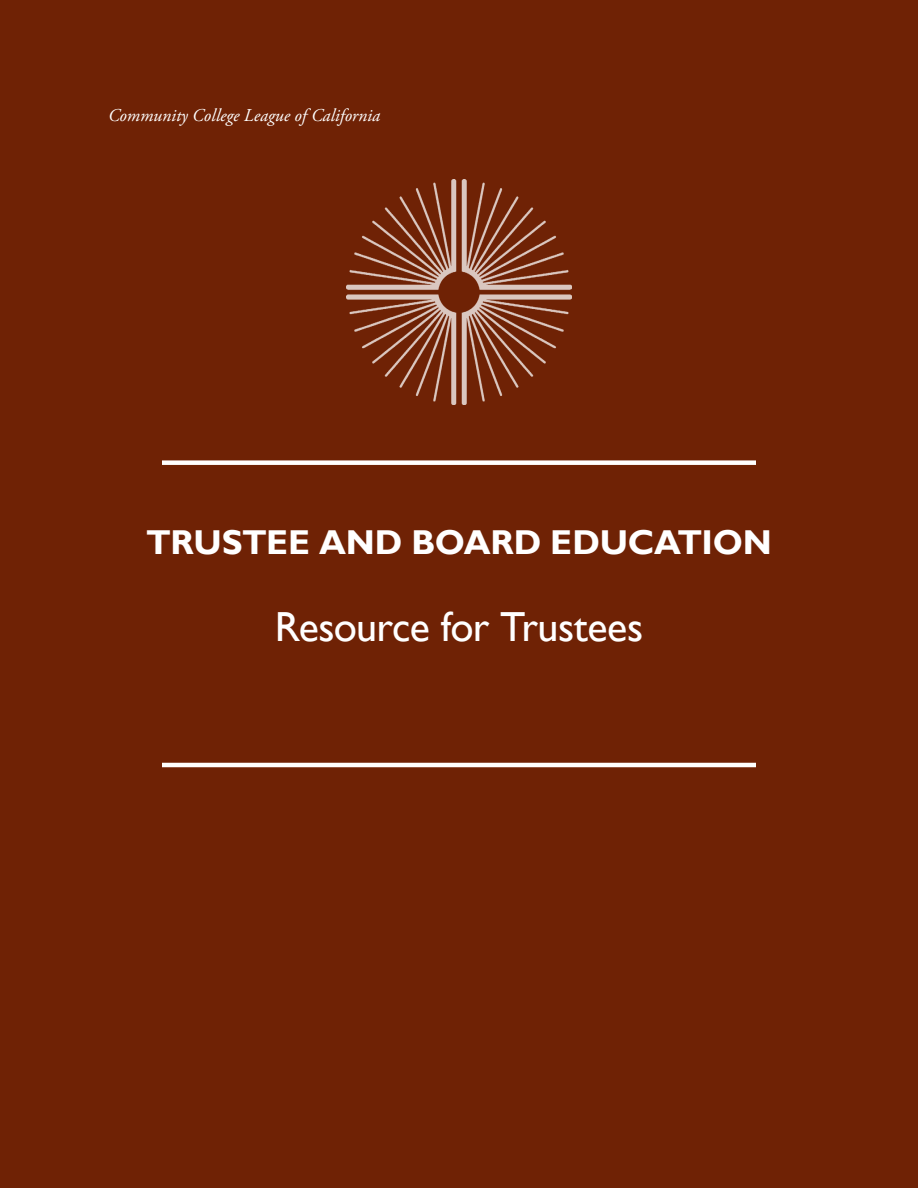
<style>
.page{position:relative;width:918px;height:1188px;background:#6f2205}
.page>*{position:absolute;margin:0;border:0;box-sizing:border-box;transform-origin:0 0}
.Heading_1{font:42px "Gill Sans";letter-spacing:-.015em;color:#fff}
.Heading_1-2{font:700 34.5px "Gill Sans";letter-spacing:-.01em;color:#fff}
.t1{font:italic 18px "Adobe Garamond Pro";color:#fff}
</style>
<div class="page">
<div style="left:162px;top:460px;width:594px;height:5px;background:#fff"></div>
<hr style="left:162px;top:763px;width:594px;height:4px;background:#fff">
<img style="left:347px;top:180px;width:224px;height:224px">
<p class="t1" style="left:108px;top:105px;width:274px">Community College League of California</p>
<p class="Heading_1-2" style="left:146px;top:522px;width:627px">TRUSTEE AND BOARD EDUCATION</p>
<p class="Heading_1" style="left:275px;top:602px;width:370px">Resource for Trustees</p>
</div>
